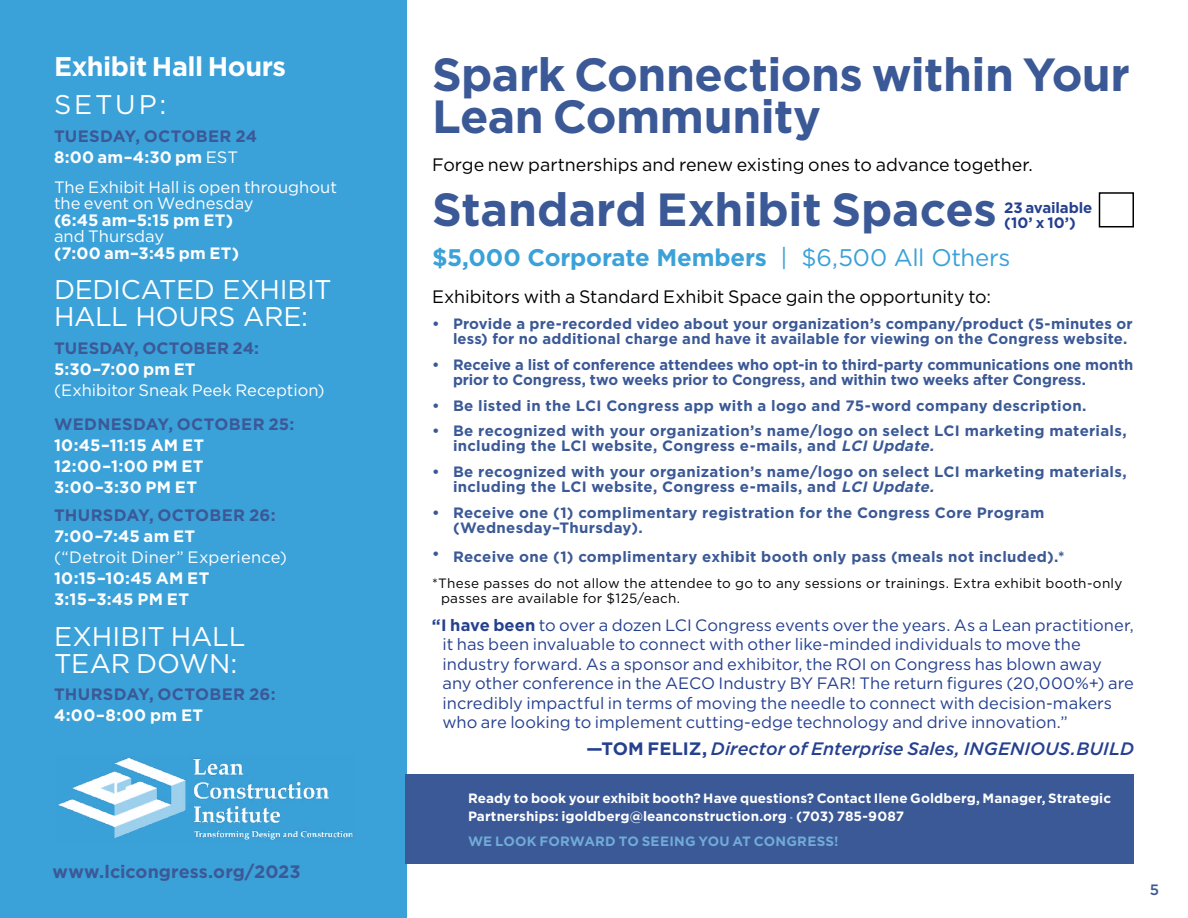
<style>
.page{position:relative;width:1188px;height:918px;background:#fff}
.page>*{position:absolute;margin:0;border:0;box-sizing:border-box;transform-origin:0 0}
.t1{font:700 46.5px/42px "Gotham";letter-spacing:-.01em;color:#3b5996}
.t2{font:27px/27px "Gotham";letter-spacing:-.005em;color:#fff}
.t3{font:700 27px "Gotham";letter-spacing:-.02em;color:#fff}
.t4{font:700 24px "Gotham";letter-spacing:-.01em;color:#3ba1d9}
.t5{font:18px "Gotham";letter-spacing:-.005em;color:#000}
.t6{font:italic 500 18px "Gotham";color:#25408f}
.t7{font:700 18px "Gotham";color:#3b5996}
.t8{font:16.5px/19.5px "Gotham";color:#25408f}
.t9{font:700 16.5px/21px "Gotham";letter-spacing:.015em;color:#fff;text-align:justify}
.t10{font:16.5px/16.5px "Gotham";letter-spacing:.005em;color:#fff}
.t11{font:700 16.5px/21px "Gotham";letter-spacing:.015em;color:#3b5996}
.t12{font:700 15px/15px "Gotham";letter-spacing:.015em;color:#3b5996}
.t13{font:700 15px/15px "Gotham";letter-spacing:-.005em;color:#3b5996}
.t14{font:700 15px/15px "Gotham";letter-spacing:-.01em;color:#25408f}
.t15{font:500 15px "Gotham";color:#3b5996}
.t16{font:700 13.5px/18px "Gotham";letter-spacing:.005em;color:#fff}
.t17{font:13.5px/15px "Gotham";letter-spacing:.02em;color:#000}
.t18{font:700 13.5px "Gotham";letter-spacing:.02em;color:#70abd9}
.s1{color:#fff}
.s2{font-weight:400;color:#fff}
.s3{font-weight:400}
.s4{font-style:italic}
.s5{font-weight:700}
.s6{font-weight:700;font-style:normal}
</style>
<div class="page">
<div style="left:0;top:0;width:406px;height:918px;background:#3ba1d9"></div>
<img style="left:57px;top:757px;width:296px;height:83px">
<div style="left:1099px;top:192px;width:35px;height:35px;border:2px solid #000"></div>
<div style="left:405px;top:775px;width:729px;height:89px;background:#3b5996"></div>
<h2 class="t3" style="left:54px;top:48px;width:234px">Exhibit Hall Hours</h2>
<h2 class="t2" style="left:54px;top:90px;width:114px">SETUP:</h2>
<p class="t11" style="left:54px;top:125px;width:205px">TUESDAY, OCTOBER 24<br><span class="s1">8:00 am–4:30 pm</span> <span class="s2">EST</span></p>
<p class="t10" style="left:54px;top:178px;width:285px">The Exhibit Hall is open throughout the event on Wednesday</p>
<p class="t9" style="left:54px;top:209px;width:181px">(6:45 am–5:15 pm ET)</p>
<p class="t10" style="left:54px;top:228px;width:112px">and Thursday</p>
<p class="t9" style="left:54px;top:242px;width:187px">(7:00 am–3:45 pm ET)</p>
<h2 class="t2" style="left:54px;top:275px;width:279px">DEDICATED EXHIBIT<br>HALL HOURS ARE:</h2>
<p class="t11" style="left:54px;top:337px;width:207px">TUESDAY, OCTOBER 24:</p>
<p class="t9" style="left:54px;top:358px;width:143px">5:30–7:00 pm ET</p>
<p class="t10" style="left:54px;top:381px;width:272px">(Exhibitor Sneak Peek Reception)</p>
<p class="t11" style="left:54px;top:414px;width:242px">WEDNESDAY, OCTOBER 25:</p>
<p class="t9" style="left:54px;top:435px;width:152px">10:45–11:15 AM ET 12:00–1:00 PM ET 3:00–3:30 PM ET</p>
<p class="t11" style="left:54px;top:505px;width:223px">THURSDAY, OCTOBER 26:</p>
<p class="t9" style="left:54px;top:526px;width:143px">7:00–7:45 am ET</p>
<p class="t10" style="left:54px;top:549px;width:234px">(“Detroit Diner” Experience)</p>
<p class="t9" style="left:54px;top:568px;width:157px">10:15–10:45 AM ET<br>3:15–3:45 PM ET</p>
<h2 class="t2" style="left:54px;top:622px;width:193px">EXHIBIT HALL<br>TEAR DOWN:</h2>
<p class="t11" style="left:54px;top:684px;width:223px">THURSDAY, OCTOBER 26:</p>
<p class="t9" style="left:54px;top:705px;width:151px">4:00–8:00 pm ET</p>
<p class="t7" style="left:53px;top:860px;width:250px">www.lcicongress.org/2023</p>
<h1 class="t1" style="left:432px;top:53px;width:699px">Spark Connections within Your<br>Lean Community</h1>
<p class="t5" style="left:432px;top:153px;width:602px">Forge new partnerships and renew existing ones to advance together.</p>
<h1 class="t1" style="left:432px;top:188px;width:566px">Standard Exhibit Spaces</h1>
<h3 class="t4" style="left:432px;top:242px;width:580px">$5,000 Corporate Members <span class="s3">| $6,500 All Others</span></h3>
<p class="t5" style="left:432px;top:286px;width:560px">Exhibitors with a Standard Exhibit Space gain the opportunity to:</p>
<p class="t12" style="left:453px;top:316px;width:681px;text-indent:-21px">• Provide a pre-recorded video about your organization’s company/product (5-minutes or less) for no additional charge and have it available for viewing on the Congress website.</p>
<p class="t13" style="left:453px;top:357px;width:682px;text-indent:-21px">• Receive a list of conference attendees who opt-in to third-party communications one month prior to Congress, two weeks prior to Congress, and within two weeks after Congress.</p>
<p class="t12" style="left:432px;top:398px;width:656px">• Be listed in the LCI Congress app with a logo and 75-word company description.</p>
<p class="t12" style="left:453px;top:423px;width:675px;text-indent:-21px">• Be recognized with your organization’s name/logo on select LCI marketing materials, including the LCI website, Congress e-mails, and <span class="s4">LCIUpdate.</span></p>
<p class="t12" style="left:453px;top:464px;width:675px;text-indent:-21px">• Be recognized with your organization’s name/logo on select LCI marketing materials, including the LCI website, Congress e-mails, and <span class="s4">LCIUpdate.</span></p>
<p class="t12" style="left:453px;top:505px;width:593px;text-indent:-21px">• Receive one (1) complimentary registration for the Congress Core Program (Wednesday–Thursday).</p>
<p class="t12" style="left:432px;top:549px;width:634px">• Receive one (1) complimentary exhibit booth only pass (meals not included).*</p>
<p class="t17" style="left:441px;top:575px;width:683px;text-indent:-9px">*These passes do not allow the attendee to go to any sessions or trainings. Extra exhibit booth-only passes are available for $125/each.</p>
<p class="t14" style="left:1004px;top:200px;width:90px">23 available (10’ x 10’)</p>
<p class="t8" style="left:442px;top:615px;width:693px;text-indent:-10px"><span class="s5">“I have been</span> to over a dozen LCI Congress events over the years. As a Lean practitioner, it has been invaluable to connect with other like-minded individuals to move the industry forward. As a sponsor and exhibitor, the ROI on Congress has blown away any other conference in the AECO Industry BY FAR! The return figures (20,000%+) are incredibly impactful in terms of moving the needle to connect with decision-makers who are looking to implement cutting-edge technology and drive innovation.”</p>
<p class="t6" style="left:586px;top:737px;width:549px"><span class="s6">—TOM FELIZ,</span> Director of Enterprise Sales, INGENIOUS.BUILD</p>
<p class="t16" style="left:468px;top:789px;width:645px">Ready to book your exhibit booth? Have questions? Contact Ilene Goldberg, Manager, Strategic<br>Partnerships: igoldberg@leanconstruction.org <sup>.</sup> (703) 785-9087</p>
<p class="t18" style="left:468px;top:832px;width:372px">WE LOOK FORWARD TO SEEING YOU AT CONGRESS!</p>
<p class="t15" style="left:1150px;top:880px;width:11px">5</p>
</div>
